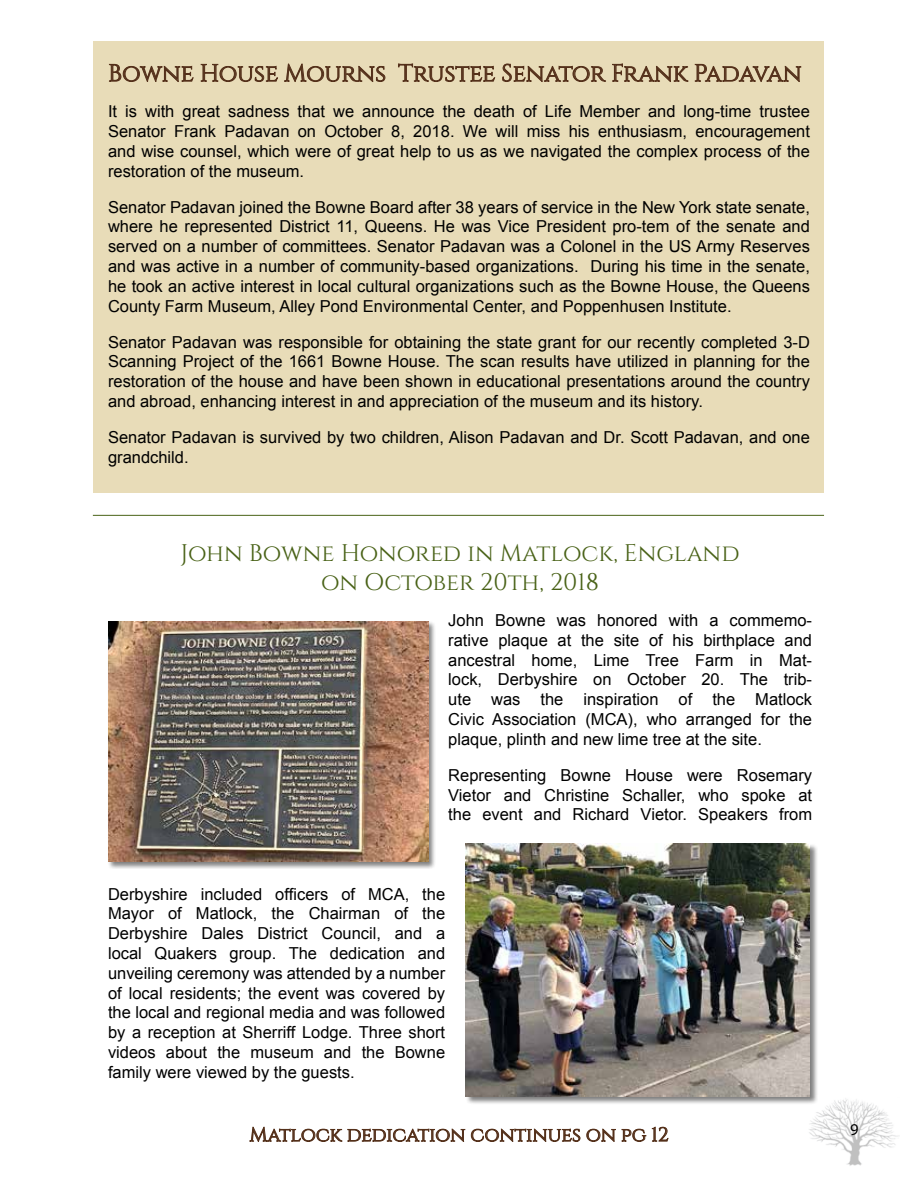
<style>
.page{position:relative;width:918px;height:1188px;background:#fff}
.page>*{position:absolute;margin:0;border:0;box-sizing:border-box;transform-origin:0 0}
.t1{font:24px/28.8px "Cinzel";color:#496217;text-align:center}
.t2{font:24px "Cinzel";color:#54301a}
.t3{font:19.5px "Cinzel";color:#54301a}
.t4{font:16.5px/19.8px "Arial";color:#000;text-align:justify}
.t5{font:16.5px "Myriad Pro";color:#000}
</style>
<div class="page">
<div style="left:94px;top:41px;width:730px;height:451px;background:#e8dcb8"></div>
<svg style="left:109px;top:64px;width:85px;height:18px"></svg>
<svg style="left:200px;top:63px;width:186px;height:19px"></svg>
<svg style="left:398px;top:63px;width:98px;height:19px"></svg>
<svg style="left:502px;top:63px;width:104px;height:19px"></svg>
<svg style="left:612px;top:63px;width:77px;height:19px"></svg>
<svg style="left:695px;top:64px;width:107px;height:18px"></svg>
<img style="left:809px;top:1098px;width:90px;height:68px">
<hr style="left:93px;top:515px;width:731px;height:1px;background:#496217">
<div style="left:465px;top:843px;width:353px;height:262px;background:#000;opacity:.5"></div>
<img style="left:465px;top:843px;width:345px;height:253px">
<div style="left:107px;top:620px;width:330px;height:249px;background:#000;opacity:.5"></div>
<img style="left:108px;top:621px;width:320px;height:240px">
<svg style="left:249px;top:1126px;width:420px;height:16px"></svg>
<h1 class="t2" style="left:108px;top:59px;width:695px">Bowne House Mourns Trustee Senator Frank Padavan</h1>
<p class="t4" style="left:108px;top:102px;width:703px">It is with great sadness that we announce the death of Life Member and long-time trustee Senator Frank Padavan on October 8, 2018. We will miss his enthusiasm, encouragement and wise counsel, which were of great help to us as we navigated the complex process of the restoration of the museum.</p>
<p class="t4" style="left:108px;top:197px;width:703px">Senator Padavan joined the Bowne Board after 38 years of service in the New York state senate, where he represented District 11, Queens. He was Vice President pro-tem of the senate and served on a number of committees. Senator Padavan was a Colonel in the US Army Reserves and was active in a number of community-based organizations. During his time in the senate, he took an active interest in local cultural organizations such as the Bowne House, the Queens County Farm Museum, Alley Pond Environmental Center, and Poppenhusen Institute.</p>
<p class="t4" style="left:108px;top:332px;width:703px">Senator Padavan was responsible for obtaining the state grant for our recently completed 3-D Scanning Project of the 1661 Bowne House. The scan results have utilized in planning for the restoration of the house and have been shown in educational presentations around the country and abroad, enhancing interest in and appreciation of the museum and its history.</p>
<p class="t4" style="left:108px;top:427px;width:703px">Senator Padavan is survived by two children, Alison Padavan and Dr. Scott Padavan, and one grandchild.</p>
<h1 class="t1" style="left:181px;top:539px;width:561px">John Bowne Honored in Matlock, England on October 20th, 2018</h1>
<p class="t4" style="left:448px;top:611px;width:365px">John Bowne was honored with a commemo&shy;rative plaque at the site of his birthplace and ancestral home, Lime Tree Farm in Mat&shy;lock, Derbyshire on October 20. The trib&shy;ute was the inspiration of the Matlock Civic Association (MCA), who arranged for the plaque, plinth and new lime tree at the site.</p>
<p class="t4" style="left:448px;top:765px;width:365px">Representing Bowne House were Rosemary Vietor and Christine Schaller, who spoke at the event and Richard Vietor. Speakers from</p>
<p class="t4" style="left:108px;top:884px;width:339px">Derbyshire included officers of MCA, the Mayor of Matlock, the Chairman of the Derbyshire Dales District Council, and a local Quakers group. The dedication and unveiling ceremony was attended by a number of local residents; the event was covered by the local and regional media and was followed by a reception at Sherriff Lodge. Three short videos about the museum and the Bowne family were viewed by the guests.</p>
<p class="t3" style="left:249px;top:1123px;width:421px">Matlock dedication continues on pg 12</p>
<p class="t5" style="left:850px;top:1119px;width:10px">9</p>
</div>
